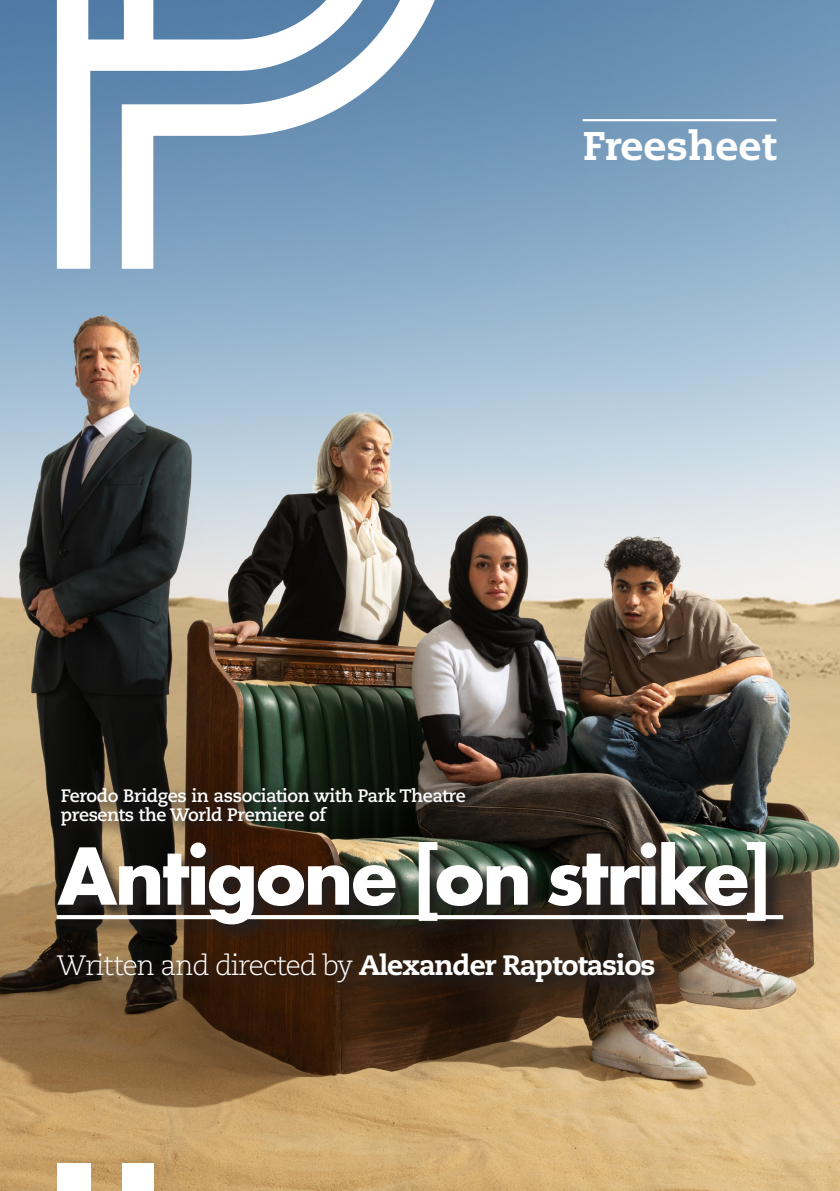
<style>
.page{position:relative;width:840px;height:1191px;background:#fff}
.page>*{position:absolute;margin:0;border:0;box-sizing:border-box;transform-origin:0 0}
.t1{font:700 86px "Futura PT";letter-spacing:-.045em;color:#fff}
.t2{font:800 40px "Caecilia LT Pro 85";color:#fff}
.t3{font:300 28px "Caecilia LT Pro 45";letter-spacing:-.04em;color:#fff}
.t4{font:700 18px/19px "Caecilia LT Pro 75";letter-spacing:-.02em;color:#fff}
.s1{font-family:"Caecilia LT Pro 85";font-weight:800}
</style>
<div class="page">
<img style="left:0;top:0;width:839px;height:1191px">
<svg style="left:57px;top:0;width:384px;height:269px"></svg>
<div style="left:57px;top:1163px;width:33px;height:28px;background:#fff"></div>
<div style="left:122px;top:1163px;width:31px;height:28px;background:#fff"></div>
<svg style="left:54px;top:780px;width:426px;height:61px;background:#262218"></svg>
<svg style="left:55px;top:839px;width:746px;height:162px;background:#3c3023"></svg>
<svg style="left:57px;top:915px;width:725px;height:4px"></svg>
<hr style="left:582px;top:119px;width:193px;height:2px;background:#fff">
<p class="t2" style="left:582px;top:118px;width:195px">Freesheet</p>
<p class="t4" style="left:61px;top:786px;width:406px">Ferodo Bridges in association with Park Theatre presents the World Premiere of</p>
<p class="t1" style="left:57px;top:820px;width:717px">Antigone [on strike]</p>
<p class="t3" style="left:57px;top:947px;width:600px">Written and directed by <span class="s1">Alexander Raptotasios</span></p>
</div>
